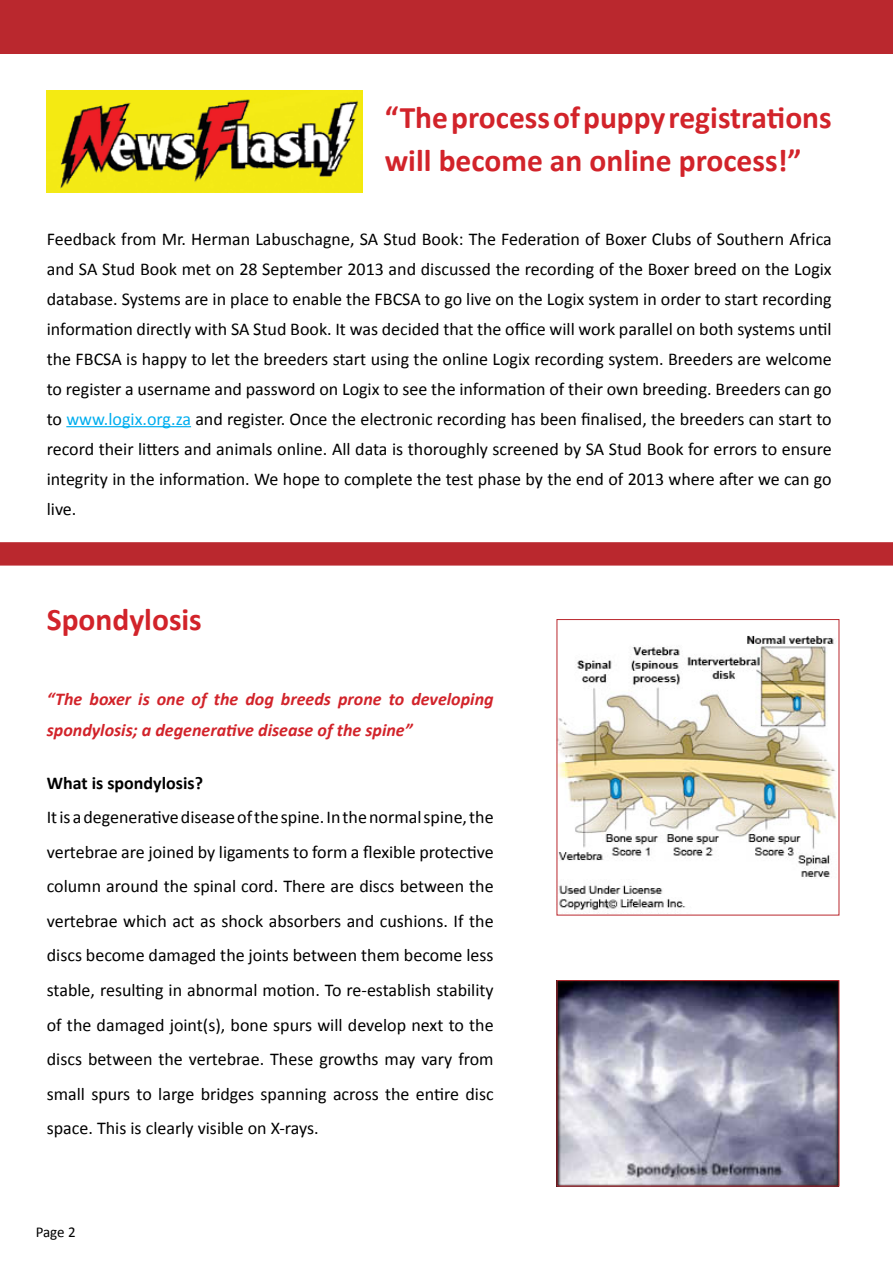
<style>
.page{position:relative;width:893px;height:1263px;background:#fff}
.page>*{position:absolute;margin:0;border:0;box-sizing:border-box;transform-origin:0 0}
.t1{font:700 31.5px/43.5px "Calibri";color:#d2232a}
.t2{font:18px/30px "Calibri";color:#000;text-align:justify}
.t3{font:italic 700 18px/31.5px "Calibri";color:#d2232a}
.t4{font:700 18px "Calibri";color:#000}
.t5{font:15px "Calibri";color:#000}
.s1{color:#00aeef}
</style>
<div class="page">
<div style="left:0;top:1px;width:893px;height:52px;background:#ba282e"></div>
<div style="left:0;top:0;width:893px;height:54px;border:2px solid #ba282e"></div>
<hr style="left:66px;top:426px;width:125px;height:1px;background:#00aeef">
<img style="left:47px;top:90px;width:316px;height:103px">
<div style="left:0;top:543px;width:893px;height:22px;background:#ba282e"></div>
<div style="left:0;top:542px;width:893px;height:24px;border:2px solid #ba282e"></div>
<img style="left:559px;top:635px;width:278px;height:278px">
<img style="left:559px;top:982px;width:278px;height:202px">
<div style="left:557px;top:980px;width:282px;height:206px;border:1px solid #ba282e"></div>
<h1 class="t1" style="left:385px;top:94px;width:448px">“The process of puppy registrations will become an online process!”</h1>
<p class="t2" style="left:47px;top:223px;width:786px">Feedback from Mr. Herman Labuschagne, SA Stud Book: The Federation of Boxer Clubs of Southern Africa and SA Stud Book met on 28 September 2013 and discussed the recording of the Boxer breed on the Logix database. Systems are in place to enable the FBCSA to go live on the Logix system in order to start recording information directly with SA Stud Book. It was decided that the office will work parallel on both systems until the FBCSA is happy to let the breeders start using the online Logix recording system. Breeders are welcome to register a username and password on Logix to see the information of their own breeding. Breeders can go to <span class="s1">www.logix.org.za</span> and register. Once the electronic recording has been finalised, the breeders can start to record their litters and animals online. All data is thoroughly screened by SA Stud Book for errors to ensure integrity in the information. We hope to complete the test phase by the end of 2013 where after we can go live.</p>
<h1 class="t1" style="left:47px;top:596px;width:157px">Spondylosis</h1>
<p class="t3" style="left:47px;top:682px;width:448px">“The boxer is one of the dog breeds prone to developing spondylosis; a degenerative disease of the spine”</p>
<p class="t4" style="left:47px;top:772px;width:158px">What is spondylosis?</p>
<p class="t2" style="left:47px;top:799px;width:448px;line-height:34.5px">It is a degenerative disease of the spine. In the normal spine, the vertebrae are joined by ligaments to form a flexible protective column around the spinal cord. There are discs between the vertebrae which act as shock absorbers and cushions. If the discs become damaged the joints between them become less stable, resulting in abnormal motion. To re-establish stability of the damaged joint(s), bone spurs will develop next to the discs between the vertebrae. These growths may vary from small spurs to large bridges spanning across the entire disc space. This is clearly visible on X-rays.</p>
<p class="t5" style="left:36px;top:1223px;width:42px">Page 2</p>
</div>
